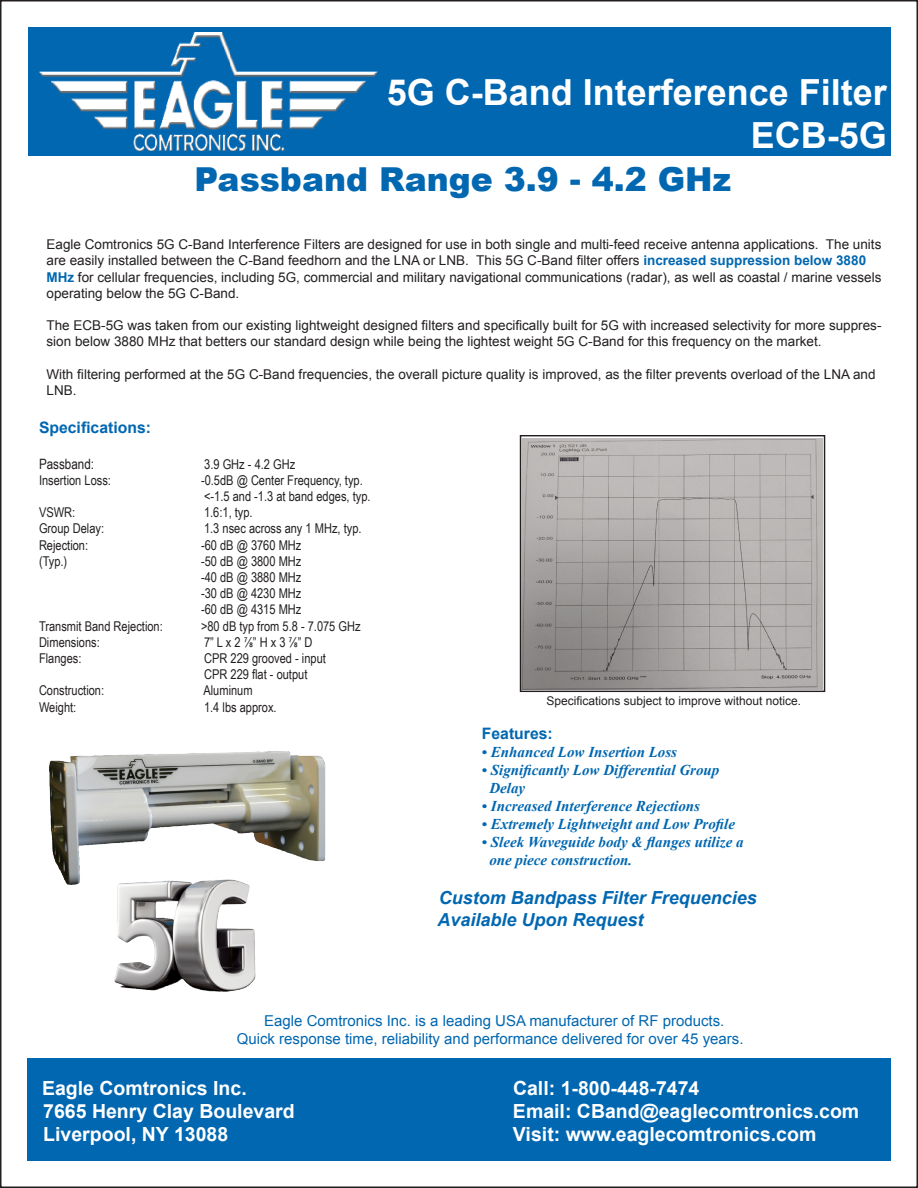
<style>
.page{position:relative;width:918px;height:1188px;background:#fff}
.page>*{position:absolute;margin:0;border:0;box-sizing:border-box;transform-origin:0 0}
.t1{font:700 36px "Arial";color:#fff}
.t2{font:900 33px "Arial";color:#0167b1}
.t3{font:700 19.5px "Arial";color:#fff}
.t4{font:italic 700 18px "Arial";color:#0167b1}
.t5{font:700 15.75px "Arial";color:#0167b1}
.t6{font:italic 700 15px/18px "Times New Roman";color:#0167b1}
.t7{font:15px "Arial";color:#0167b1}
.t8{font:14.25px "Arial Narrow";color:#231f20}
.t9{font:13.5px/16.2px "Arial";color:#231f20}
.t10{font:13.5px "Arial Narrow";color:#231f20}
.t11{font:12px "Arial";color:#231f20}
.s1{font-weight:700;color:#0167b1}
</style>
<div class="page">
<div style="left:520px;top:435px;width:305px;height:257px;border:1px solid #231f20"></div>
<div style="left:27px;top:1059px;width:864px;height:102px;background:#0167b1"></div>
<div style="left:28px;top:28px;width:863px;height:128px;background:#0167b1"></div>
<img style="left:39px;top:33px;width:339px;height:117px">
<img style="left:522px;top:438px;width:301px;height:252px">
<img style="left:50px;top:752px;width:276px;height:133px">
<img style="left:114px;top:880px;width:153px;height:112px">
<p class="t1" style="left:387px;top:68px;width:502px">5G C-Band Interference Filter</p>
<p class="t1" style="left:751px;top:111px;width:138px">ECB-5G</p>
<p class="t2" style="left:194px;top:155px;width:538px">Passband Range 3.9 - 4.2 GHz</p>
<p class="t9" style="left:46px;top:237px;width:836px">Eagle Comtronics 5G C-Band Interference Filters are designed for use in both single and multi-feed receive antenna applications. The units are easily installed between the C-Band feedhorn and the LNA or LNB. This 5G C-Band filter offers <span class="s1">increased suppression below 3880<br>MHz</span> for cellular frequencies, including 5G, commercial and military navigational communications (radar), as well as coastal / marine vessels operating below the 5G C-Band.</p>
<p class="t9" style="left:46px;top:318px;width:837px">The ECB-5G was taken from our existing lightweight designed filters and specifically built for 5G with increased selectivity for more suppres&shy;sion below 3880 MHz that betters our standard design while being the lightest weight 5G C-Band for this frequency on the market.</p>
<p class="t9" style="left:46px;top:366px;width:831px">With filtering performed at the 5G C-Band frequencies, the overall picture quality is improved, as the filter prevents overload of the LNA and<br>LNB.</p>
<p class="t5" style="left:39px;top:417px;width:114px">Specifications:</p>
<p class="t8" style="left:39px;top:453px;width:57px">Passband:</p>
<p class="t10" style="left:204px;top:454px;width:93px">3.9 GHz - 4.2 GHz</p>
<p class="t10" style="left:39px;top:470px;width:73px">Insertion Loss:</p>
<p class="t10" style="left:201px;top:470px;width:163px">-0.5dB @ Center Frequency, typ.</p>
<p class="t10" style="left:204px;top:486px;width:168px">&lt;-1.5 and -1.3 at band edges, typ.</p>
<p class="t10" style="left:39px;top:502px;width:38px">VSWR:</p>
<p class="t10" style="left:204px;top:502px;width:50px">1.6:1, typ.</p>
<p class="t10" style="left:39px;top:519px;width:67px">Group Delay:</p>
<p class="t10" style="left:204px;top:519px;width:159px">1.3 nsec across any 1 MHz, typ.</p>
<p class="t10" style="left:39px;top:535px;width:51px">Rejection:</p>
<p class="t10" style="left:201px;top:535px;width:102px">-60 dB @ 3760 MHz</p>
<p class="t10" style="left:39px;top:551px;width:30px">(Typ.)</p>
<p class="t10" style="left:201px;top:551px;width:102px">-50 dB @ 3800 MHz</p>
<p class="t10" style="left:201px;top:567px;width:102px">-40 dB @ 3880 MHz</p>
<p class="t10" style="left:201px;top:583px;width:102px">-30 dB @ 4230 MHz</p>
<p class="t10" style="left:201px;top:600px;width:102px">-60 dB @ 4315 MHz</p>
<p class="t10" style="left:39px;top:616px;width:125px">Transmit Band Rejection:</p>
<p class="t10" style="left:201px;top:616px;width:161px">&gt;80 dB typ from 5.8 - 7.075 GHz</p>
<p class="t10" style="left:39px;top:632px;width:62px">Dimensions:</p>
<p class="t10" style="left:204px;top:632px;width:110px">7” L x 2 ⅞” H x 3 ⅞” D</p>
<p class="t10" style="left:39px;top:648px;width:44px">Flanges:</p>
<p class="t10" style="left:204px;top:648px;width:123px">CPR 229 grooved - input</p>
<p class="t10" style="left:204px;top:664px;width:105px">CPR 229 flat - output</p>
<p class="t10" style="left:39px;top:681px;width:67px">Construction:</p>
<p class="t10" style="left:203px;top:681px;width:51px">Aluminum</p>
<p class="t10" style="left:39px;top:697px;width:39px">Weight:</p>
<p class="t10" style="left:204px;top:697px;width:74px">1.4 lbs approx.</p>
<p class="t11" style="left:546px;top:692px;width:256px">Specifications subject to improve without notice.</p>
<p class="t5" style="left:482px;top:723px;width:72px">Features:</p>
<p class="t6" style="left:482px;top:742px;width:197px">• Enhanced Low Insertion Loss</p>
<p class="t6" style="left:489px;top:760px;width:231px;text-indent:-8px">• Significantly Low Differential Group<br>Delay</p>
<p class="t6" style="left:482px;top:796px;width:220px">• Increased Interference Rejections</p>
<p class="t6" style="left:482px;top:814px;width:255px">• Extremely Lightweight and Low Profile</p>
<p class="t6" style="left:489px;top:832px;width:256px;text-indent:-8px">• Sleek Waveguide body &amp; flanges utilize a one piece construction.</p>
<p class="t4" style="left:439px;top:886px;width:320px">Custom Bandpass Filter Frequencies</p>
<p class="t4" style="left:437px;top:908px;width:208px">Available Upon Request</p>
<p class="t7" style="left:264px;top:1010px;width:462px">Eagle Comtronics Inc. is a leading USA manufacturer of RF products.</p>
<p class="t7" style="left:237px;top:1028px;width:508px">Quick response time, reliability and performance delivered for over 45 years.</p>
<p class="t3" style="left:42px;top:1075px;width:206px">Eagle Comtronics Inc.</p>
<p class="t3" style="left:513px;top:1075px;width:188px">Call: 1-800-448-7474</p>
<p class="t3" style="left:43px;top:1098px;width:253px">7665 Henry Clay Boulevard</p>
<p class="t3" style="left:513px;top:1098px;width:348px">Email: CBand@eaglecomtronics.com</p>
<p class="t3" style="left:43px;top:1122px;width:186px">Liverpool, NY 13088</p>
<p class="t3" style="left:513px;top:1122px;width:305px">Visit: www.eaglecomtronics.com</p>
</div>
